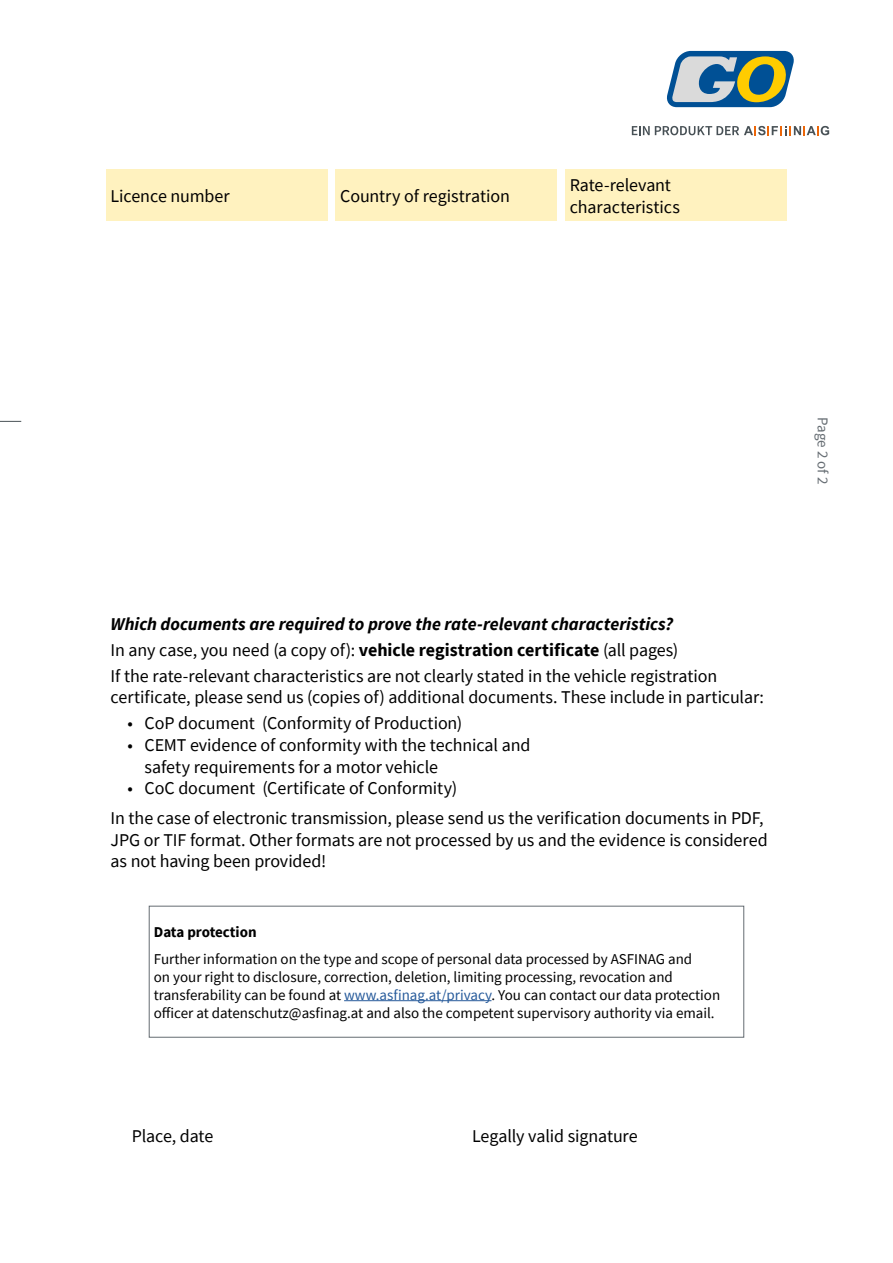
<style>
.page{position:relative;width:893px;height:1263px;background:#fff}
.page>*{position:absolute;margin:0;border:0;box-sizing:border-box;transform-origin:0 0}
.Einf__Abs{font:18px/21.6px "Source Sans Pro";letter-spacing:-.005em;color:#000}
.Einf__Abs-2{font:italic 700 18px "Source Sans Pro";color:#000}
.Einf__Abs-3{font:15px/18px "Source Sans Pro";color:#000}
.Einf__Abs-4{font:700 15px "Source Sans Pro";letter-spacing:-.005em;color:#000}
.t1{font:15px "Source Sans Pro";color:#656c72}
.s1{font-weight:700}
.s2{color:#275b9b}
</style>
<div class="page">
<div style="left:106px;top:170px;width:221px;height:51px;background:#fff2bf"></div>
<div style="left:336px;top:170px;width:221px;height:51px;background:#fff2bf"></div>
<div style="left:566px;top:170px;width:221px;height:51px;background:#fff2bf"></div>
<hr style="left:344px;top:1000px;width:147px;height:1px;background:#275b9b">
<div style="left:149px;top:906px;width:595px;height:131px;border:1px solid #656c72"></div>
<svg style="left:667px;top:51px;width:127px;height:56px;background:#779798"></svg>
<svg style="left:632px;top:126px;width:197px;height:9px"></svg>
<svg style="left:0;top:421px;width:21px;height:1px"></svg>
<p class="Einf__Abs" style="left:111px;top:185px;width:121px">Licence number</p>
<p class="Einf__Abs" style="left:340px;top:185px;width:171px">Country of registration</p>
<p class="Einf__Abs" style="left:570px;top:174px;width:112px">Rate-relevant characteristics</p>
<p class="t1" style="left:832px;top:417px;width:69px;rotate:90deg">Page 2 of 2</p>
<p class="Einf__Abs-2" style="left:111px;top:612px;width:564px">Which documents are required to prove the rate-relevant characteristics?</p>
<p class="Einf__Abs" style="left:111px;top:639px;width:569px">In any case, you need (a copy of): <span class="s1">vehicle registration certificate</span> (all pages)</p>
<p class="Einf__Abs" style="left:111px;top:665px;width:655px">If the rate-relevant characteristics are not clearly stated in the vehicle registration certificate, please send us (copies of) additional documents. These include in particular:</p>
<p class="Einf__Abs" style="left:128px;top:712px;width:336px">• CoP document (Conformity of Production)</p>
<p class="Einf__Abs" style="left:145px;top:734px;width:387px;text-indent:-17px">• CEMT evidence of conformity with the technical and safety requirements for a motor vehicle</p>
<p class="Einf__Abs" style="left:128px;top:777px;width:331px">• CoC document (Certificate of Conformity)</p>
<p class="Einf__Abs" style="left:111px;top:807px;width:659px">In the case of electronic transmission, please send us the verification documents in PDF,<br>JPG or TIF format. Other formats are not processed by us and the evidence is considered as not having been provided!</p>
<p class="Einf__Abs-4" style="left:154px;top:922px;width:104px">Data protection</p>
<p class="Einf__Abs-3" style="left:154px;top:949px;width:568px">Further information on the type and scope of personal data processed by ASFINAG and<br>on your right to disclosure, correction, deletion, limiting processing, revocation and transferability can be found at <span class="s2">www.asfinag.at/privacy</span>. You can contact our data protection officer at datenschutz@asfinag.at and also the competent supervisory authority via email.</p>
<p class="Einf__Abs" style="left:132px;top:1125px;width:83px">Place, date</p>
<p class="Einf__Abs" style="left:472px;top:1125px;width:167px">Legally valid signature</p>
</div>
